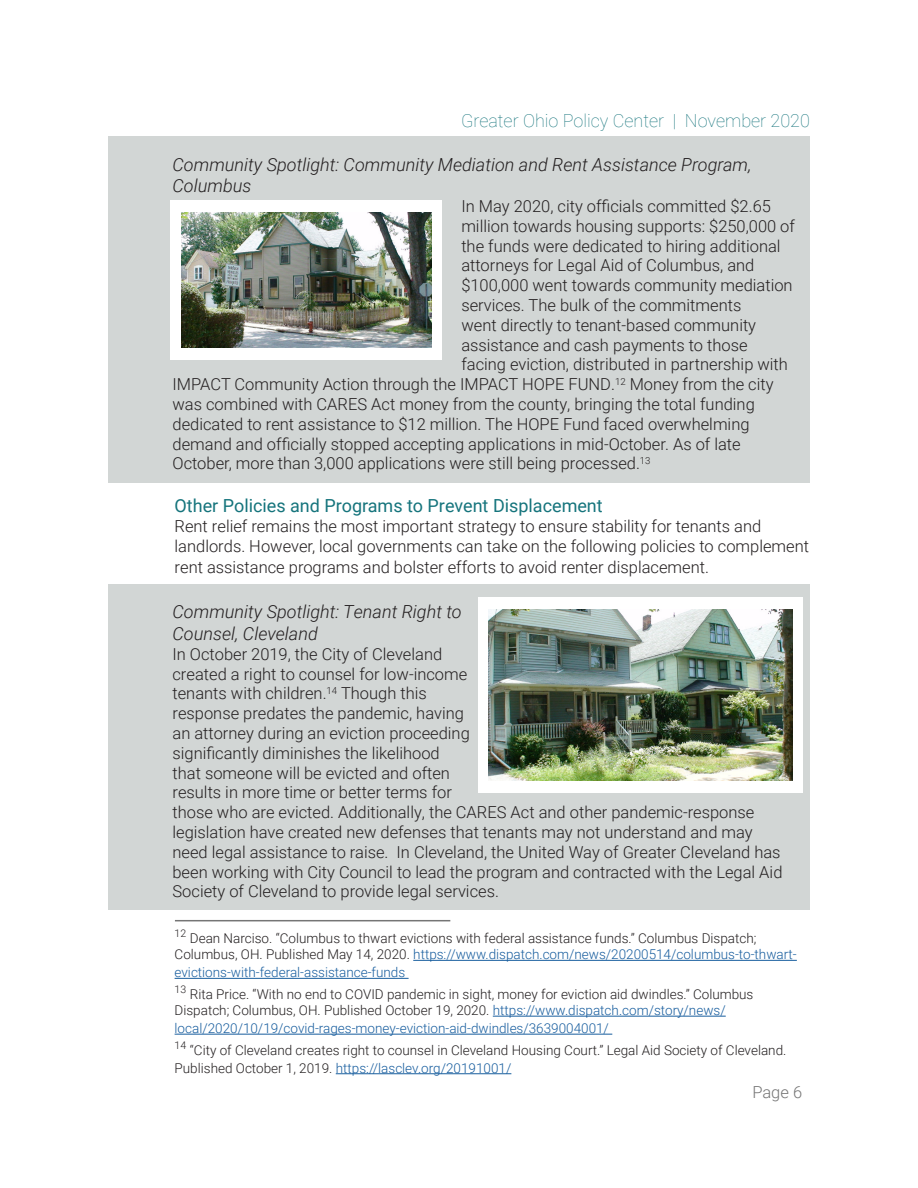
<style>
.page{position:relative;width:918px;height:1188px;background:#fff}
.page>*{position:absolute;margin:0;border:0;box-sizing:border-box;transform-origin:0 0}
.t1{font:italic 300 18px/21.6px "Roboto";color:#231f20}
.t2{font:18px "Roboto";color:#15747c}
.t3{font:100 18px "Roboto";color:#15747c}
.t4{font:300 16.5px/19.8px "Roboto";color:#231f20}
.t5{font:300 16.5px "Roboto";color:#757575}
.t6{font:300 13.5px/16.2px "Roboto";color:#231f20}
.t7{font:300 13.5px "Roboto";color:#175d9e}
.s1{color:#175d9e}
</style>
<div class="page">
<div style="left:108px;top:136px;width:702px;height:347px;background:#d2d6d5"></div>
<div style="left:171px;top:200px;width:271px;height:160px;background:#fff"></div>
<img style="left:181px;top:213px;width:250px;height:135px">
<div style="left:108px;top:584px;width:702px;height:326px;background:#d2d6d5"></div>
<div style="left:478px;top:598px;width:325px;height:195px;background:#fff"></div>
<img style="left:489px;top:610px;width:304px;height:171px">
<hr style="left:413px;top:960px;width:384px;height:1px;background:#175d9e">
<hr style="left:175px;top:978px;width:234px;height:1px;background:#175d9e">
<hr style="left:493px;top:1016px;width:233px;height:1px;background:#175d9e">
<hr style="left:175px;top:1034px;width:437px;height:1px;background:#175d9e">
<hr style="left:336px;top:1073px;width:175px;height:1px;background:#175d9e">
<hr style="left:175px;top:920px;width:275px;height:1px;background:#757575">
<p class="t3" style="left:461px;top:108px;width:350px">Greater Ohio Policy Center | November 2020</p>
<p class="t1" style="left:172px;top:153px;width:581px">Community Spotlight: Community Mediation and Rent Assistance Program,<br>Columbus</p>
<p class="t4" style="left:461px;top:196px;width:335px">In May 2020, city officials committed $2.65 million towards housing supports: $250,000 of the funds were dedicated to hiring additional attorneys for Legal Aid of Columbus, and $100,000 went towards community mediation services. The bulk of the commitments<br>went directly to tenant-based community assistance and cash payments to those facing eviction, distributed in partnership with</p>
<p class="t4" style="left:172px;top:374px;width:603px">IMPACT Community Action through the IMPACT HOPE FUND.<sup>12</sup> Money from the city was combined with CARES Act money from the county, bringing the total funding dedicated to rent assistance to $12 million. The HOPE Fund faced overwhelming demand and officially stopped accepting applications in mid-October. As of late October, more than 3,000 applications were still being processed.<sup>13</sup></p>
<p class="t2" style="left:175px;top:493px;width:430px">Other Policies and Programs to Prevent Displacement</p>
<p class="t4" style="left:175px;top:515px;width:636px">Rent relief remains the most important strategy to ensure stability for tenants and landlords. However, local governments can take on the following policies to complement</p>
<p class="t4" style="left:175px;top:557px;width:536px">rent assistance programs and bolster efforts to avoid renter displacement.</p>
<p class="t1" style="left:172px;top:601px;width:291px">Community Spotlight: Tenant Right to<br>Counsel, Cleveland</p>
<p class="t4" style="left:172px;top:643px;width:612px">In October 2019, the City of Cleveland<br>created a right to counsel for low-income<br>tenants with children.<sup>14</sup> Though this<br>response predates the pandemic, having<br>an attorney during an eviction proceeding<br>significantly diminishes the likelihood<br>that someone will be evicted and often<br>results in more time or better terms for<br>those who are evicted. Additionally, the CARES Act and other pandemic-response legislation have created new defenses that tenants may not understand and may need legal assistance to raise. In Cleveland, the United Way of Greater Cleveland has been working with City Council to lead the program and contracted with the Legal Aid Society of Cleveland to provide legal services.</p>
<p class="t6" style="left:175px;top:930px;width:624px"><sup>12</sup> Dean Narciso. “Columbus to thwart evictions with federal assistance funds.” Columbus Dispatch;<br>Columbus, OH. Published May 14, 2020. <span class="s1">https://www.dispatch.com/news/20200514/columbus-to-thwart-</span></p>
<p class="t7" style="left:175px;top:963px;width:232px">evictions-with-federal-assistance-funds</p>
<p class="t6" style="left:175px;top:986px;width:580px"><sup>13</sup> Rita Price. “With no end to COVID pandemic in sight, money for eviction aid dwindles.” Columbus<br>Dispatch; Columbus, OH. Published October 19, 2020. <span class="s1">https://www.dispatch.com/story/news/</span></p>
<p class="t7" style="left:175px;top:1019px;width:436px">local/2020/10/19/covid-rages-money-eviction-aid-dwindles/3639004001/</p>
<p class="t6" style="left:175px;top:1040px;width:613px;line-height:18px"><sup>14</sup> “City of Cleveland creates right to counsel in Cleveland Housing Court.” Legal Aid Society of Cleveland.<br>Published October 1, 2019. <span class="s1">https://lasclev.org/20191001/</span></p>
<p class="t5" style="left:752px;top:1081px;width:51px">Page 6</p>
</div>
